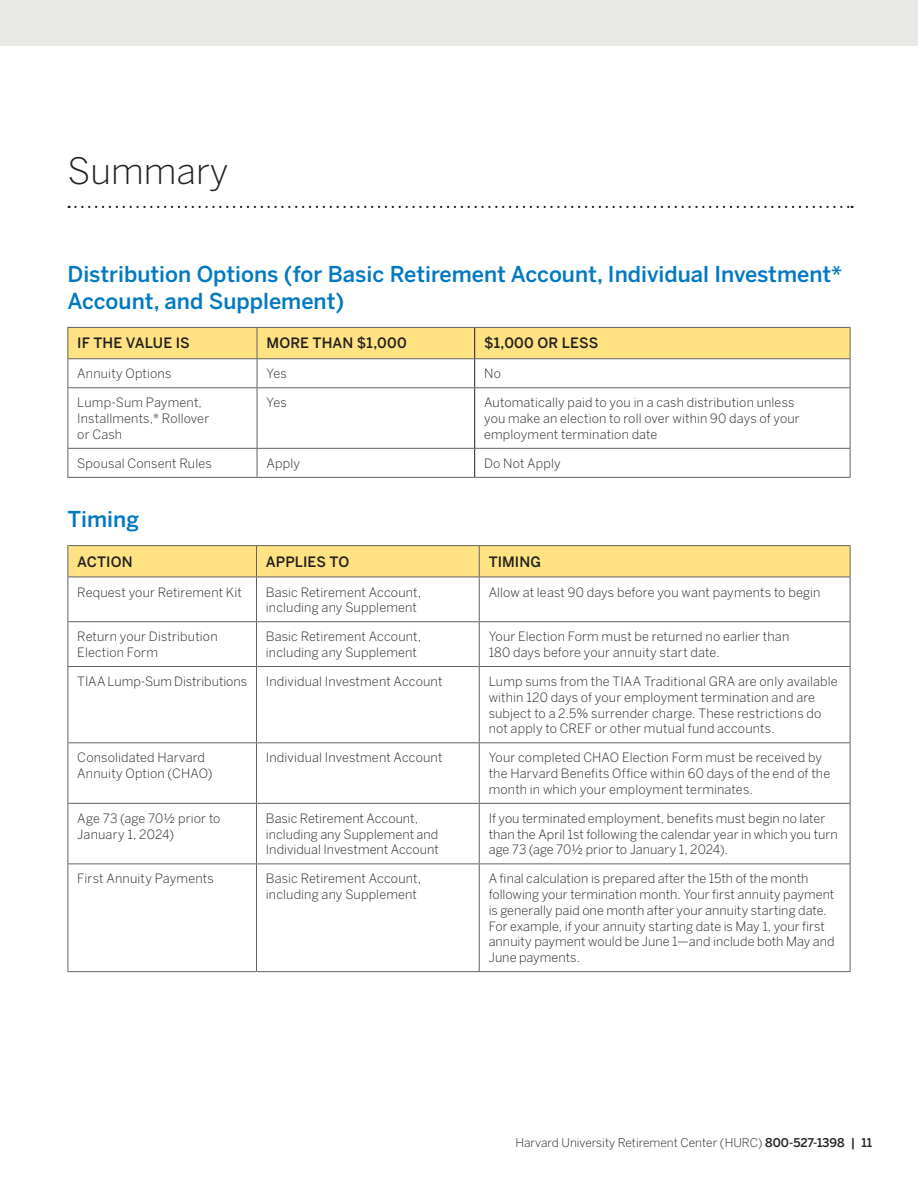
<style>
.page{position:relative;width:918px;height:1188px;background:#fff}
.page>*{position:absolute;margin:0;border:0;box-sizing:border-box;transform-origin:0 0}
.t1{font:300 36px "Benton Sans";color:#231f20}
.t2{font:500 21.75px/27px "Benton Sans";color:#0079c2}
.t3{font:500 14.25px "Benton Sans";letter-spacing:.005em;color:#231f20}
.t4{font:300 12.75px/15.8px "Benton Sans";letter-spacing:.005em;color:#231f20}
.t5{font:300 12px "Benton Sans";color:#231f20}
.s1{font-weight:500}
</style>
<div class="page">
<div style="left:0;top:0;width:918px;height:46px;background:#e9eae6"></div>
<div style="left:68px;top:327px;width:189px;height:32px;background:#ffe383"></div>
<div style="left:257px;top:327px;width:218px;height:32px;background:#ffe383"></div>
<div style="left:475px;top:327px;width:375px;height:32px;background:#ffe383"></div>
<hr style="left:68px;top:327px;width:189px;height:1px;background:#636366">
<hr style="left:68px;top:328px;width:1px;height:30px;background:#636366">
<hr style="left:257px;top:327px;width:218px;height:1px;background:#636366">
<hr style="left:257px;top:328px;width:1px;height:30px;background:#636366">
<hr style="left:475px;top:327px;width:375px;height:1px;background:#636366">
<hr style="left:850px;top:328px;width:1px;height:30px;background:#636366">
<hr style="left:68px;top:358px;width:189px;height:1px;background:#636366">
<svg style="left:68px;top:359px;width:1px;height:28px"></svg>
<hr style="left:257px;top:358px;width:218px;height:1px;background:#636366">
<svg style="left:257px;top:359px;width:1px;height:28px"></svg>
<hr style="left:475px;top:358px;width:375px;height:1px;background:#636366">
<svg style="left:850px;top:359px;width:1px;height:28px"></svg>
<hr style="left:68px;top:387px;width:189px;height:1px;background:#636366">
<hr style="left:68px;top:388px;width:1px;height:60px;background:#636366">
<hr style="left:257px;top:387px;width:218px;height:1px;background:#636366">
<hr style="left:257px;top:388px;width:1px;height:60px;background:#636366">
<hr style="left:475px;top:387px;width:375px;height:1px;background:#636366">
<hr style="left:850px;top:388px;width:1px;height:60px;background:#636366">
<hr style="left:68px;top:448px;width:189px;height:1px;background:#636366">
<svg style="left:68px;top:449px;width:1px;height:28px"></svg>
<hr style="left:257px;top:448px;width:218px;height:1px;background:#636366">
<svg style="left:257px;top:449px;width:1px;height:28px"></svg>
<hr style="left:475px;top:448px;width:375px;height:1px;background:#636366">
<svg style="left:850px;top:449px;width:1px;height:28px"></svg>
<hr style="left:68px;top:477px;width:189px;height:1px;background:#636366">
<hr style="left:257px;top:477px;width:218px;height:1px;background:#636366">
<hr style="left:475px;top:477px;width:375px;height:1px;background:#636366">
<hr style="left:474px;top:328px;width:1px;height:30px;background:#231f20">
<svg style="left:474px;top:359px;width:1px;height:28px"></svg>
<hr style="left:474px;top:388px;width:1px;height:60px;background:#231f20">
<svg style="left:474px;top:449px;width:1px;height:28px"></svg>
<div style="left:68px;top:546px;width:188px;height:31px;background:#ffe383"></div>
<div style="left:256px;top:546px;width:223px;height:31px;background:#ffe383"></div>
<div style="left:479px;top:546px;width:371px;height:31px;background:#ffe383"></div>
<hr style="left:68px;top:545px;width:188px;height:1px;background:#636366">
<hr style="left:68px;top:546px;width:1px;height:31px;background:#636366">
<hr style="left:256px;top:545px;width:223px;height:1px;background:#636366">
<hr style="left:256px;top:546px;width:1px;height:31px;background:#636366">
<hr style="left:479px;top:545px;width:371px;height:1px;background:#636366">
<hr style="left:479px;top:546px;width:1px;height:31px;background:#636366">
<hr style="left:850px;top:546px;width:1px;height:31px;background:#636366">
<hr style="left:68px;top:577px;width:188px;height:1px;background:#636366">
<hr style="left:68px;top:577px;width:1px;height:44px;background:#636366">
<hr style="left:256px;top:577px;width:223px;height:1px;background:#636366">
<hr style="left:256px;top:577px;width:1px;height:44px;background:#636366">
<hr style="left:479px;top:577px;width:371px;height:1px;background:#636366">
<hr style="left:479px;top:577px;width:1px;height:44px;background:#636366">
<hr style="left:850px;top:577px;width:1px;height:44px;background:#636366">
<hr style="left:68px;top:621px;width:188px;height:1px;background:#636366">
<hr style="left:68px;top:622px;width:1px;height:44px;background:#636366">
<hr style="left:256px;top:621px;width:223px;height:1px;background:#636366">
<hr style="left:256px;top:622px;width:1px;height:44px;background:#636366">
<hr style="left:479px;top:621px;width:371px;height:1px;background:#636366">
<hr style="left:479px;top:622px;width:1px;height:44px;background:#636366">
<hr style="left:850px;top:622px;width:1px;height:44px;background:#636366">
<hr style="left:68px;top:666px;width:188px;height:1px;background:#636366">
<hr style="left:68px;top:667px;width:1px;height:75px;background:#636366">
<hr style="left:256px;top:666px;width:223px;height:1px;background:#636366">
<hr style="left:256px;top:667px;width:1px;height:75px;background:#636366">
<hr style="left:479px;top:666px;width:371px;height:1px;background:#636366">
<hr style="left:479px;top:667px;width:1px;height:75px;background:#636366">
<hr style="left:850px;top:667px;width:1px;height:75px;background:#636366">
<hr style="left:68px;top:742px;width:188px;height:1px;background:#636366">
<hr style="left:68px;top:743px;width:1px;height:60px;background:#636366">
<hr style="left:256px;top:742px;width:223px;height:1px;background:#636366">
<hr style="left:256px;top:743px;width:1px;height:60px;background:#636366">
<hr style="left:479px;top:742px;width:371px;height:1px;background:#636366">
<hr style="left:479px;top:743px;width:1px;height:60px;background:#636366">
<hr style="left:850px;top:743px;width:1px;height:60px;background:#636366">
<hr style="left:68px;top:803px;width:188px;height:1px;background:#636366">
<hr style="left:68px;top:804px;width:1px;height:60px;background:#636366">
<hr style="left:256px;top:803px;width:223px;height:1px;background:#636366">
<hr style="left:256px;top:804px;width:1px;height:60px;background:#636366">
<hr style="left:479px;top:803px;width:371px;height:1px;background:#636366">
<hr style="left:479px;top:804px;width:1px;height:60px;background:#636366">
<hr style="left:850px;top:804px;width:1px;height:60px;background:#636366">
<hr style="left:68px;top:864px;width:188px;height:1px;background:#636366">
<hr style="left:68px;top:864px;width:1px;height:107px;background:#636366">
<hr style="left:256px;top:864px;width:223px;height:1px;background:#636366">
<hr style="left:256px;top:864px;width:1px;height:107px;background:#636366">
<hr style="left:479px;top:864px;width:371px;height:1px;background:#636366">
<hr style="left:479px;top:864px;width:1px;height:107px;background:#636366">
<hr style="left:850px;top:864px;width:1px;height:107px;background:#636366">
<hr style="left:68px;top:971px;width:188px;height:1px;background:#636366">
<hr style="left:256px;top:971px;width:223px;height:1px;background:#636366">
<hr style="left:479px;top:971px;width:371px;height:1px;background:#636366">
<svg style="left:69px;top:206px;width:784px;height:2px"></svg>
<h1 class="t1" style="left:68px;top:150px;width:163px">Summary</h1>
<h2 class="t2" style="left:68px;top:260px;width:776px">Distribution Options (for Basic Retirement Account, Individual Investment*<br>Account, and Supplement)</h2>
<p class="t3" style="left:77px;top:335px;width:114px">IF THE VALUE IS</p>
<p class="t3" style="left:266px;top:335px;width:142px">MORE THAN $1,000</p>
<p class="t3" style="left:484px;top:335px;width:116px">$1,000 OR LESS</p>
<p class="t4" style="left:77px;top:366px;width:96px">Annuity Options</p>
<p class="t4" style="left:266px;top:366px;width:22px">Yes</p>
<p class="t4" style="left:484px;top:366px;width:18px">No</p>
<p class="t4" style="left:77px;top:395px;width:133px">Lump-Sum Payment,<br>Installments,* Rollover or Cash</p>
<p class="t4" style="left:266px;top:395px;width:22px">Yes</p>
<p class="t4" style="left:484px;top:395px;width:317px">Automatically paid to you in a cash distribution unless you make an election to roll over within 90 days of your employment termination date</p>
<p class="t4" style="left:77px;top:455px;width:136px">Spousal Consent Rules</p>
<p class="t4" style="left:266px;top:455px;width:35px">Apply</p>
<p class="t4" style="left:484px;top:455px;width:78px">Do Not Apply</p>
<h2 class="t2" style="left:68px;top:505px;width:73px">Timing</h2>
<p class="t3" style="left:77px;top:553px;width:57px">ACTION</p>
<p class="t3" style="left:266px;top:553px;width:85px">APPLIES TO</p>
<p class="t3" style="left:489px;top:553px;width:54px">TIMING</p>
<p class="t4" style="left:77px;top:584px;width:166px">Request your Retirement Kit</p>
<p class="t4" style="left:266px;top:584px;width:157px">Basic Retirement Account, including any Supplement</p>
<p class="t4" style="left:489px;top:584px;width:333px">Allow at least 90 days before you want payments to begin</p>
<p class="t4" style="left:77px;top:629px;width:142px">Return your Distribution<br>Election Form</p>
<p class="t4" style="left:266px;top:629px;width:157px">Basic Retirement Account, including any Supplement</p>
<p class="t4" style="left:489px;top:629px;width:302px">Your Election Form must be returned no earlier than<br>180 days before your annuity start date.</p>
<p class="t4" style="left:77px;top:673px;width:171px">TIAA Lump-Sum Distributions</p>
<p class="t4" style="left:266px;top:673px;width:178px">Individual Investment Account</p>
<p class="t4" style="left:489px;top:673px;width:351px">Lump sums from the TIAA Traditional GRA are only available within 120 days of your employment termination and are subject to a 2.5% surrender charge. These restrictions do not apply to CREF or other mutual fund accounts.</p>
<p class="t4" style="left:77px;top:750px;width:137px">Consolidated Harvard<br>Annuity Option (CHAO)</p>
<p class="t4" style="left:266px;top:750px;width:178px">Individual Investment Account</p>
<p class="t4" style="left:489px;top:750px;width:343px">Your completed CHAO Election Form must be received by the Harvard Benefits Office within 60 days of the end of the month in which your employment terminates.</p>
<p class="t4" style="left:77px;top:810px;width:145px">Age 73 (age 70½ prior to<br>January 1, 2024)</p>
<p class="t4" style="left:266px;top:810px;width:175px">Basic Retirement Account, including any Supplement and<br>Individual Investment Account</p>
<p class="t4" style="left:489px;top:810px;width:351px">If you terminated employment, benefits must begin no later than the April 1st following the calendar year in which you turn age 73 (age 70½ prior to January 1, 2024).</p>
<p class="t4" style="left:77px;top:871px;width:138px">First Annuity Payments</p>
<p class="t4" style="left:266px;top:871px;width:157px">Basic Retirement Account, including any Supplement</p>
<p class="t4" style="left:489px;top:871px;width:348px">A final calculation is prepared after the 15th of the month following your termination month. Your first annuity payment is generally paid one month after your annuity starting date.<br>For example, if your annuity starting date is May 1, your first annuity payment would be June 1—and include both May and June payments.</p>
<p class="t5" style="left:515px;top:1135px;width:358px">Harvard University Retirement Center (HURC) <span class="s1">800-527-1398 | 11</span></p>
</div>
